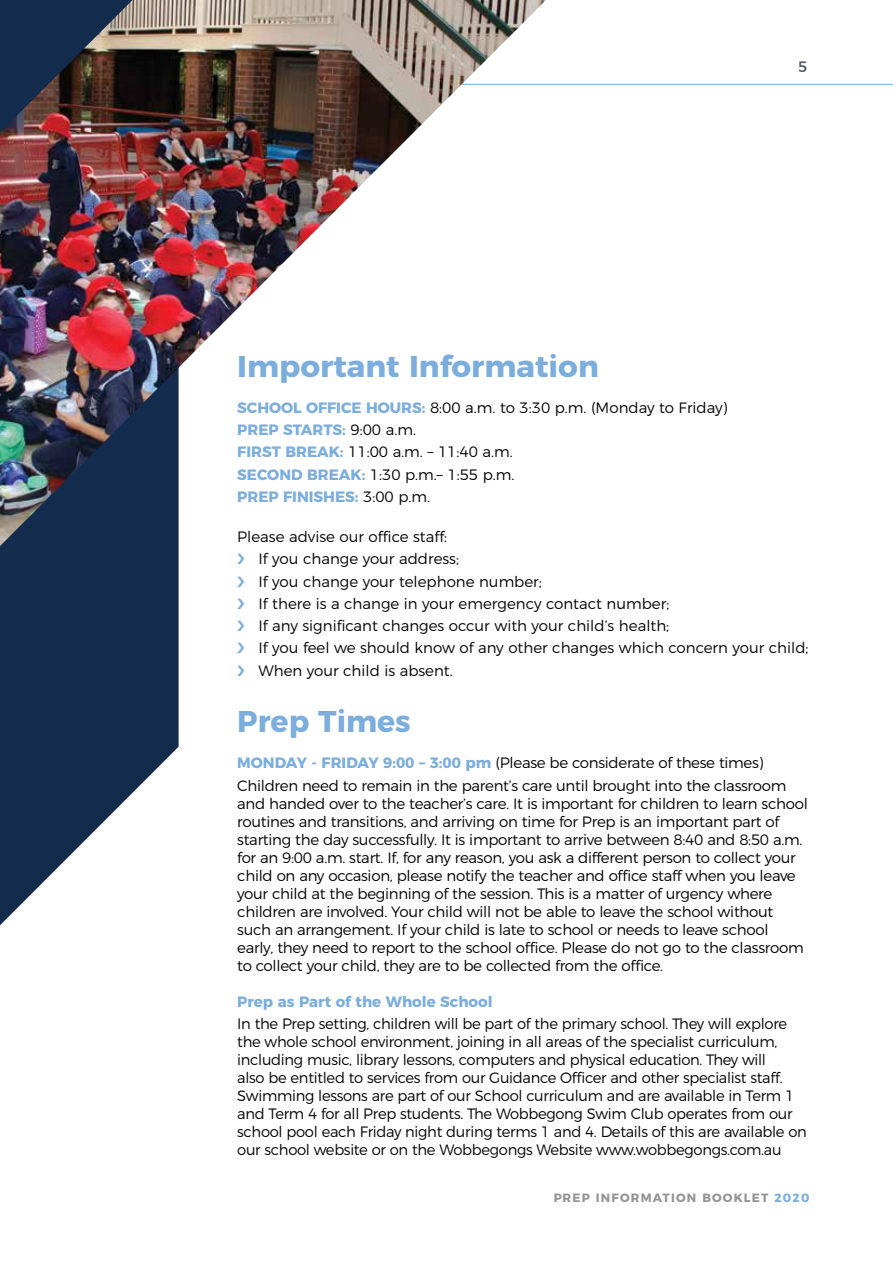
<style>
.page{position:relative;width:893px;height:1263px;background:#fff}
.page>*{position:absolute;margin:0;border:0;box-sizing:border-box;transform-origin:0 0}
.t1{font:700 30px "Montserrat";color:#7baddd}
.t2{font:300 15px/18px "Montserrat";letter-spacing:-.02em;color:#000}
.t3{font:300 15px/22.2px "Montserrat";color:#000}
.t4{font:700 15px "Montserrat";color:#7baddd}
.t5{font:15px "Montserrat";color:#475765}
.t6{font:700 12px "Montserrat";letter-spacing:.1em;color:#939598}
.s1{font-weight:700;color:#7baddd}
.s2{color:#7baddd}
</style>
<div class="page">
<hr style="left:0;top:84px;width:893px;height:1px;background:#7baddd">
<svg style="left:0;top:546px;width:179px;height:379px;fill:#132b4d"></svg>
<img style="left:0;top:0;width:546px;height:546px">
<p class="t5" style="left:799px;top:55px;width:11px">5</p>
<h1 class="t1" style="left:237px;top:342px;width:363px">Important Information</h1>
<p class="t3" style="left:237px;top:395px;width:492px"><span class="s1">SCHOOL OFFICE HOURS:</span> 8:00 a.m. to 3:30 p.m. (Monday to Friday)<br><span class="s1">PREP STARTS:</span> 9:00 a.m.<br><span class="s1">FIRST BREAK:</span> 11:00 a.m. – 11:40 a.m.<br><span class="s1">SECOND BREAK:</span> 1:30 p.m.– 1:55 p.m.<br><span class="s1">PREP FINISHES:</span> 3:00 p.m.</p>
<p class="t3" style="left:259px;top:524px;width:551px;text-indent:-21px">Please advise our office staff:<br>If you change your address;<br>If you change your telephone number;<br>If there is a change in your emergency contact number;<br>If any significant changes occur with your child’s health;<br>If you feel we should know of any other changes which concern your child; When your child is absent.</p>
<h1 class="t1" style="left:237px;top:697px;width:175px">Prep Times</h1>
<p class="t2" style="left:237px;top:751px;width:551px;line-height:22.2px"><span class="s1">MONDAY - FRIDAY 9:00 – 3:00 pm</span> (Please be considerate of these times)<br>Children need to remain in the parent’s care until brought into the classroom</p>
<p class="t2" style="left:237px;top:793px;width:572px">and handed over to the teacher’s care. It is important for children to learn school routines and transitions, and arriving on time for Prep is an important part of starting the day successfully. It is important to arrive between 8:40 and 8:50 a.m. for an 9:00 a.m. start. If, for any reason, you ask a different person to collect your child on any occasion, please notify the teacher and office staff when you leave your child at the beginning of the session. This is a matter of urgency where children are involved. Your child will not be able to leave the school without such an arrangement. If your child is late to school or needs to leave school early, they need to report to the school office. Please do not go to the classroom to collect your child, they are to be collected from the office.</p>
<p class="t4" style="left:237px;top:989px;width:257px">Prep as Part of the Whole School</p>
<p class="t2" style="left:237px;top:1013px;width:571px">In the Prep setting, children will be part of the primary school. They will explore the whole school environment, joining in all areas of the specialist curriculum, including music, library lessons, computers and physical education. They will<br>also be entitled to services from our Guidance Officer and other specialist staff.<br>Swimming lessons are part of our School curriculum and are available in Term 1 and Term 4 for all Prep students. The Wobbegong Swim Club operates from our school pool each Friday night during terms 1 and 4. Details of this are available on our school website or on the Wobbegongs Website www.wobbegongs.com.au</p>
<p class="t6" style="left:553px;top:1188px;width:258px">PREP INFORMATION BOOKLET <span class="s2">2020</span></p>
</div>
